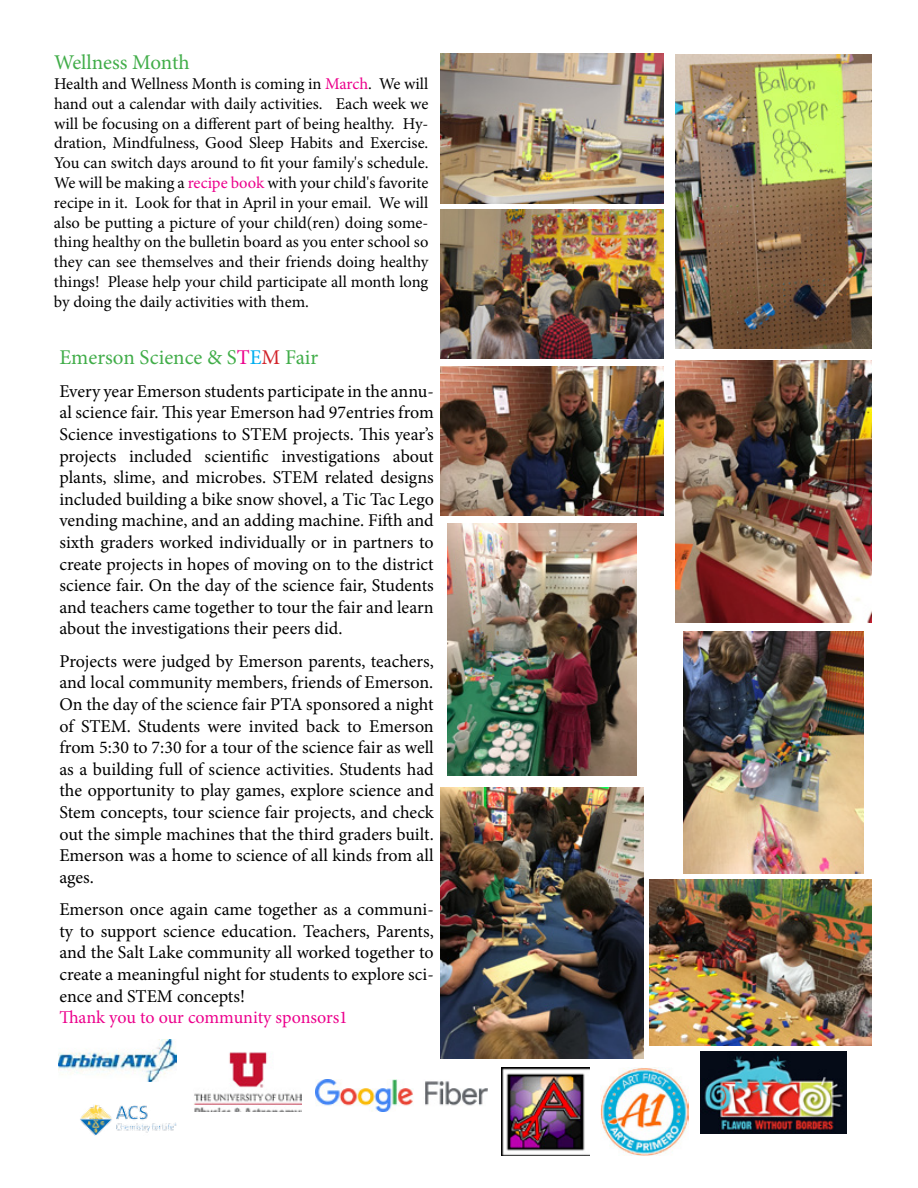
<style>
.page{position:relative;width:918px;height:1188px;background:#fff}
.page>*{position:absolute;margin:0;border:0;box-sizing:border-box;transform-origin:0 0}
.t1{font:21px "Minion Pro";color:#41ad49}
.t2{font:18px/21.6px "Minion Pro";color:#000;text-align:justify}
.t3{font:18px "Minion Pro";letter-spacing:-.005em;color:#ec008c}
.t4{font:16.5px/19.8px "Minion Pro";color:#000;text-align:justify}
.s1{color:#ec008c}
.s2{color:#00aeef}
.s3{color:#d2232a}
</style>
<div class="page">
<img style="left:700px;top:1052px;width:147px;height:82px">
<img style="left:440px;top:54px;width:224px;height:149px">
<img style="left:440px;top:210px;width:224px;height:149px">
<img style="left:675px;top:54px;width:197px;height:295px">
<img style="left:440px;top:366px;width:224px;height:149px">
<img style="left:675px;top:361px;width:197px;height:262px">
<img style="left:447px;top:524px;width:189px;height:252px">
<img style="left:683px;top:632px;width:181px;height:241px">
<img style="left:440px;top:787px;width:204px;height:271px">
<img style="left:650px;top:879px;width:222px;height:167px">
<img style="left:600px;top:1067px;width:88px;height:88px">
<img style="left:501px;top:1067px;width:88px;height:88px">
<img style="left:315px;top:1080px;width:173px;height:31px">
<img style="left:58px;top:1040px;width:118px;height:42px">
<img style="left:194px;top:1052px;width:108px;height:59px">
<img style="left:80px;top:1104px;width:96px;height:32px">
<p class="t1" style="left:54px;top:48px;width:137px">Wellness Month</p>
<p class="t4" style="left:54px;top:74px;width:376px">Health and Wellness Month is coming in <span class="s1">March</span>. We will hand out a calendar with daily activities. Each week we will be focusing on a different part of being healthy. Hy&shy;dration, Mindfulness, Good Sleep Habits and Exercise.<br>You can switch days around to fit your family's schedule.<br>We will be making a <span class="s1">recipe book</span> with your child's favorite recipe in it. Look for that in April in your email. We will also be putting a picture of your child(ren) doing some&shy;thing healthy on the bulletin board as you enter school so they can see themselves and their friends doing healthy things! Please help your child participate all month long by doing the daily activities with them.</p>
<p class="t1" style="left:59px;top:344px;width:260px">Emerson Science &amp; S<span class="s1">T</span><span class="s2">E</span><span class="s3">M</span> Fair</p>
<p class="t2" style="left:59px;top:380px;width:376px">Every year Emerson students participate in the annu&shy;al science fair. This year Emerson had 97entries from Science investigations to STEM projects. This year’s projects included scientific investigations about plants, slime, and microbes. STEM related designs included building a bike snow shovel, a Tic Tac Lego vending machine, and an adding machine. Fifth and sixth graders worked individually or in partners to create projects in hopes of moving on to the district science fair. On the day of the science fair, Students and teachers came together to tour the fair and learn about the investigations their peers did.</p>
<p class="t2" style="left:59px;top:650px;width:376px">Projects were judged by Emerson parents, teachers, and local community members, friends of Emerson.<br>On the day of the science fair PTA sponsored a night of STEM. Students were invited back to Emerson from 5:30 to 7:30 for a tour of the science fair as well as a building full of science activities. Students had the opportunity to play games, explore science and Stem concepts, tour science fair projects, and check out the simple machines that the third graders built.<br>Emerson was a home to science of all kinds from all ages.</p>
<p class="t2" style="left:59px;top:899px;width:376px">Emerson once again came together as a communi&shy;ty to support science education. Teachers, Parents, and the Salt Lake community all worked together to create a meaningful night for students to explore sci&shy;ence and STEM concepts!</p>
<p class="t3" style="left:59px;top:1005px;width:290px">Thank you to our community sponsors1</p>
</div>
